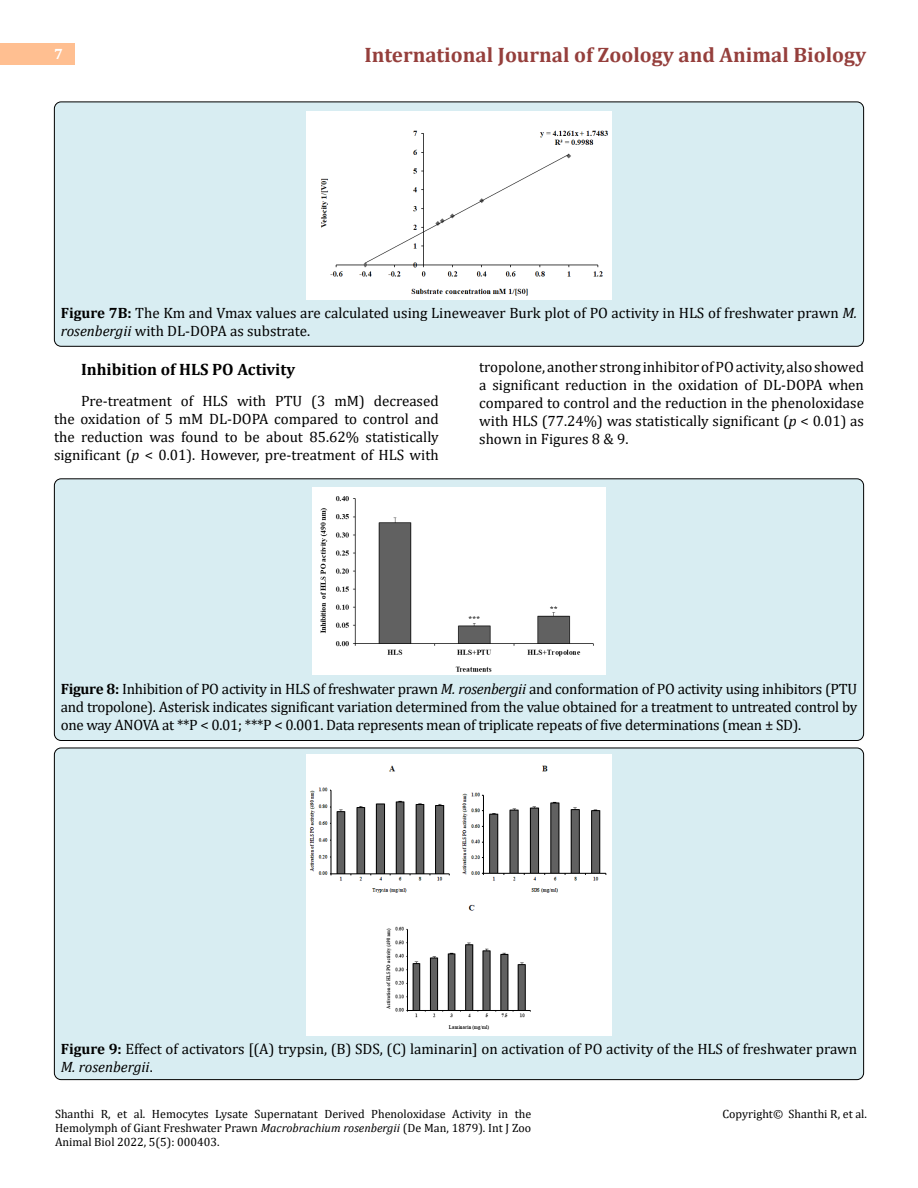
<style>
.page{position:relative;width:918px;height:1188px;background:#fff}
.page>*{position:absolute;margin:0;border:0;box-sizing:border-box;transform-origin:0 0}
.t1{font:700 21px "Cambria";color:#953f3c}
.t2{font:700 16.5px "Cambria";color:#000}
.t3{font:15px/18px "Cambria";color:#000;text-align:justify}
.t4{font:700 15px "Cambria";color:#fff}
.t5{font:12px/14.4px "Cambria";color:#000;text-align:justify}
.s1{font-weight:700}
.s2{font-style:italic}
</style>
<div class="page">
<div style="left:0;top:43px;width:75px;height:21px;background:#ffbf91"></div>
<div style="left:54px;top:748px;width:810px;height:332px;background:#d8edf2;border-radius:7px"></div>
<div style="left:54px;top:479px;width:810px;height:262px;background:#d8edf2;border-radius:7px"></div>
<div style="left:54px;top:102px;width:810px;height:244px;background:#d8edf2;border-radius:7px"></div>
<div style="left:54px;top:102px;width:810px;height:245px;border:1px solid #000;border-radius:7px"></div>
<div style="left:307px;top:111px;width:304px;height:188px;background:#fff"></div>
<img style="left:313px;top:487px;width:292px;height:187px">
<img style="left:307px;top:755px;width:304px;height:281px">
<p class="t4" style="left:54px;top:44px;width:10px">7</p>
<h1 class="t1" style="left:364px;top:40px;width:503px">International Journal of Zoology and Animal Biology</h1>
<p class="t3" style="left:61px;top:303px;width:798px"><span class="s1">Figure 7B:</span> The Km and Vmax values are calculated using Lineweaver Burk plot of PO activity in HLS of freshwater prawn <span class="s2">M. rosenbergii</span> with DL-DOPA as substrate.</p>
<p class="t2" style="left:81px;top:357px;width:216px">Inhibition of HLS PO Activity</p>
<p class="t3" style="left:54px;top:392px;width:386px;text-indent:27px">Pre-treatment of HLS with PTU (3 mM) decreased the oxidation of 5 mM DL-DOPA compared to control and the reduction was found to be about 85.62% statistically significant (<span class="s2">p</span> &lt; 0.01). However, pre-treatment of HLS with</p>
<p class="t3" style="left:479px;top:357px;width:386px">tropolone, another strong inhibitor of PO activity, also showed a significant reduction in the oxidation of DL-DOPA when compared to control and the reduction in the phenoloxidase with HLS (77.24%) was statistically significant (<span class="s2">p</span> &lt; 0.01) as shown in Figures 8 &amp; 9.</p>
<p class="t3" style="left:61px;top:680px;width:798px"><span class="s1">Figure 8:</span> Inhibition of PO activity in HLS of freshwater prawn <span class="s2">M. rosenbergii</span> and conformation of PO activity using inhibitors (PTU and tropolone). Asterisk indicates significant variation determined from the value obtained for a treatment to untreated control by one way ANOVA at **P &lt; 0.01; ***P &lt; 0.001. Data represents mean of triplicate repeats of five determinations (mean ± SD).</p>
<p class="t3" style="left:61px;top:1040px;width:798px"><span class="s1">Figure 9:</span> Effect of activators [(A) trypsin, (B) SDS, (C) laminarin] on activation of PO activity of the HLS of freshwater prawn<br><span class="s2">M. rosenbergii</span>.</p>
<p class="t5" style="left:55px;top:1106px;width:478px">Shanthi R, et al. Hemocytes Lysate Supernatant Derived Phenoloxidase Activity in the Hemolymph of Giant Freshwater Prawn <span class="s2">Macrobrachium rosenbergii</span> (De Man, 1879). Int J Zoo Animal Biol 2022, 5(5): 000403.</p>
<p class="t5" style="left:723px;top:1106px;width:146px">Copyright© Shanthi R, et al.</p>
</div>
